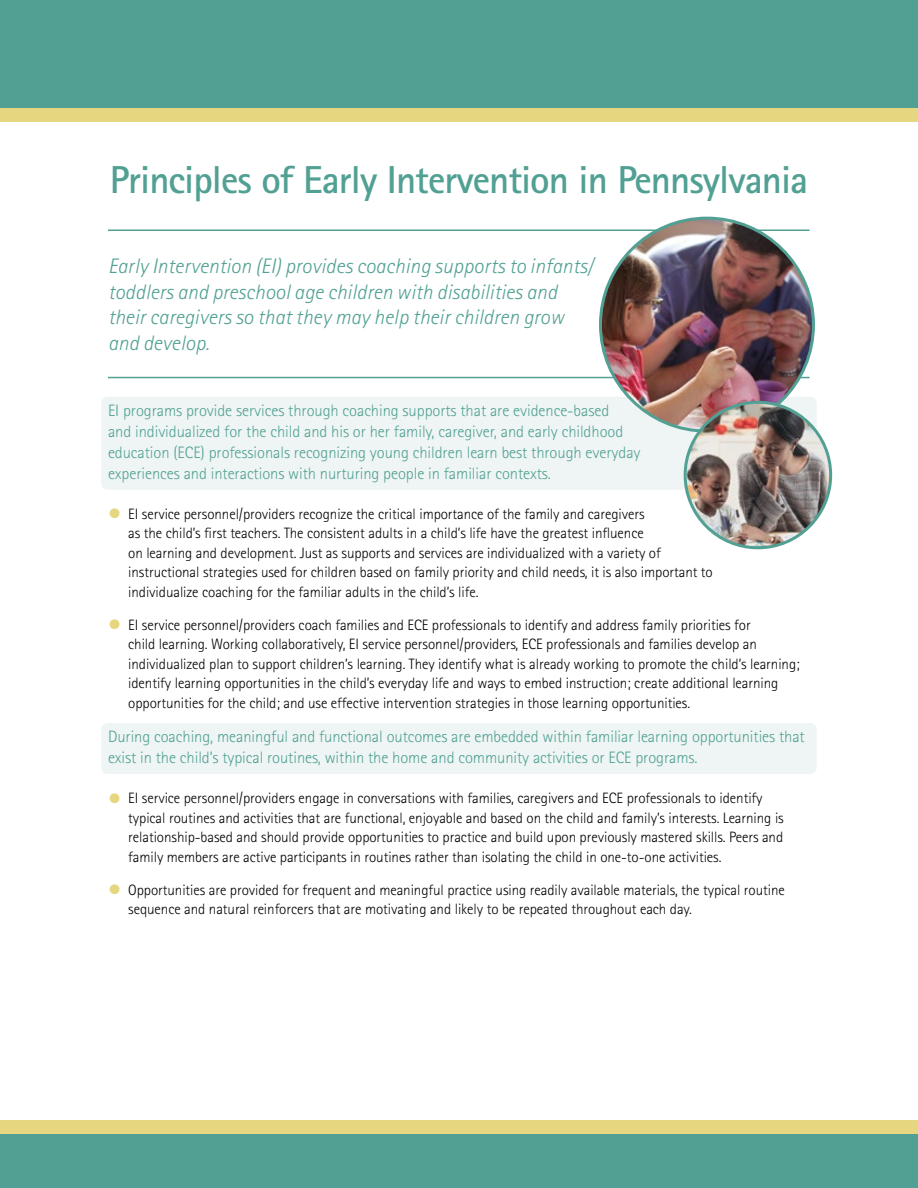
<style>
.page{position:relative;width:918px;height:1188px;background:#fff}
.page>*{position:absolute;margin:0;border:0;box-sizing:border-box;transform-origin:0 0}
.t1{font:700 39px "Rotis Sans Serif";letter-spacing:-.025em;color:#51a093}
.body_intro{font:italic 300 21px/25.5px "Rotis Sans Serif";letter-spacing:.005em;color:#51a093}
.body_stand_out_text{font:300 16.5px/21px "Rotis Sans Serif";letter-spacing:-.005em;color:#51a093}
.t2{font:300 15px/19.5px "Rotis Sans Serif";letter-spacing:-.005em;color:#000}
.s1{font-size:27px;color:#e6d67f}
</style>
<div class="page">
<div style="left:0;top:1120px;width:918px;height:68px;background:#e6d67f"></div>
<div style="left:0;top:1134px;width:918px;height:54px;background:#51a093"></div>
<div style="left:0;top:0;width:918px;height:122px;background:#e6d67f"></div>
<div style="left:0;top:0;width:918px;height:108px;background:#51a093"></div>
<div style="left:101px;top:397px;width:716px;height:93px;background:#eef5f4;border-radius:7px"></div>
<div style="left:101px;top:723px;width:716px;height:51px;background:#eef5f4;border-radius:7px"></div>
<hr style="left:108px;top:377px;width:702px;height:1px;background:#51a093">
<hr style="left:108px;top:230px;width:702px;height:1px;background:#51a093">
<img style="left:600px;top:218px;width:213px;height:209px">
<img style="left:685px;top:402px;width:146px;height:146px;border-radius:73px">
<div style="left:684px;top:401px;width:148px;height:148px;border:3px solid #51a093;border-radius:50%"></div>
<p class="t1" style="left:110px;top:155px;width:700px">Principles of Early Intervention in Pennsylvania</p>
<p class="body_intro" style="left:108px;top:254px;width:487px">Early Intervention (EI) provides coaching supports to infants/ toddlers and preschool age children with disabilities and their caregivers so that they may help their children grow and develop.</p>
<p class="body_stand_out_text" style="left:108px;top:400px;width:534px">EI programs provide services through coaching supports that are evidence-based<br>and individualized for the child and his or her family, caregiver, and early childhood education (ECE) professionals recognizing young children learn best through everyday experiences and interactions with nurturing people in familiar contexts.</p>
<p class="t2" style="left:128px;top:504px;width:586px;text-indent:-20px"><span class="s1">•</span> EI service personnel/providers recognize the critical importance of the family and caregivers<br>as the child’s first teachers. The consistent adults in a child’s life have the greatest influence<br>on learning and development. Just as supports and services are individualized with a variety of instructional strategies used for children based on family priority and child needs, it is also important to individualize coaching for the familiar adults in the child’s life.</p>
<p class="t2" style="left:128px;top:615px;width:673px;text-indent:-20px"><span class="s1">•</span> EI service personnel/providers coach families and ECE professionals to identify and address family priorities for<br>child learning. Working collaboratively, EI service personnel/providers, ECE professionals and families develop an individualized plan to support children’s learning. They identify what is already working to promote the child’s learning; identify learning opportunities in the child’s everyday life and ways to embed instruction; create additional learning opportunities for the child; and use effective intervention strategies in those learning opportunities.</p>
<p class="body_stand_out_text" style="left:108px;top:726px;width:698px">During coaching, meaningful and functional outcomes are embedded within familiar learning opportunities that exist in the child’s typical routines, within the home and community activities or ECE programs.</p>
<p class="t2" style="left:128px;top:788px;width:657px;text-indent:-20px"><span class="s1">•</span> EI service personnel/providers engage in conversations with families, caregivers and ECE professionals to identify typical routines and activities that are functional, enjoyable and based on the child and family’s interests. Learning is relationship-based and should provide opportunities to practice and build upon previously mastered skills. Peers and family members are active participants in routines rather than isolating the child in one-to-one activities.</p>
<p class="t2" style="left:128px;top:880px;width:658px;text-indent:-20px"><span class="s1">•</span> Opportunities are provided for frequent and meaningful practice using readily available materials, the typical routine sequence and natural reinforcers that are motivating and likely to be repeated throughout each day.</p>
</div>
